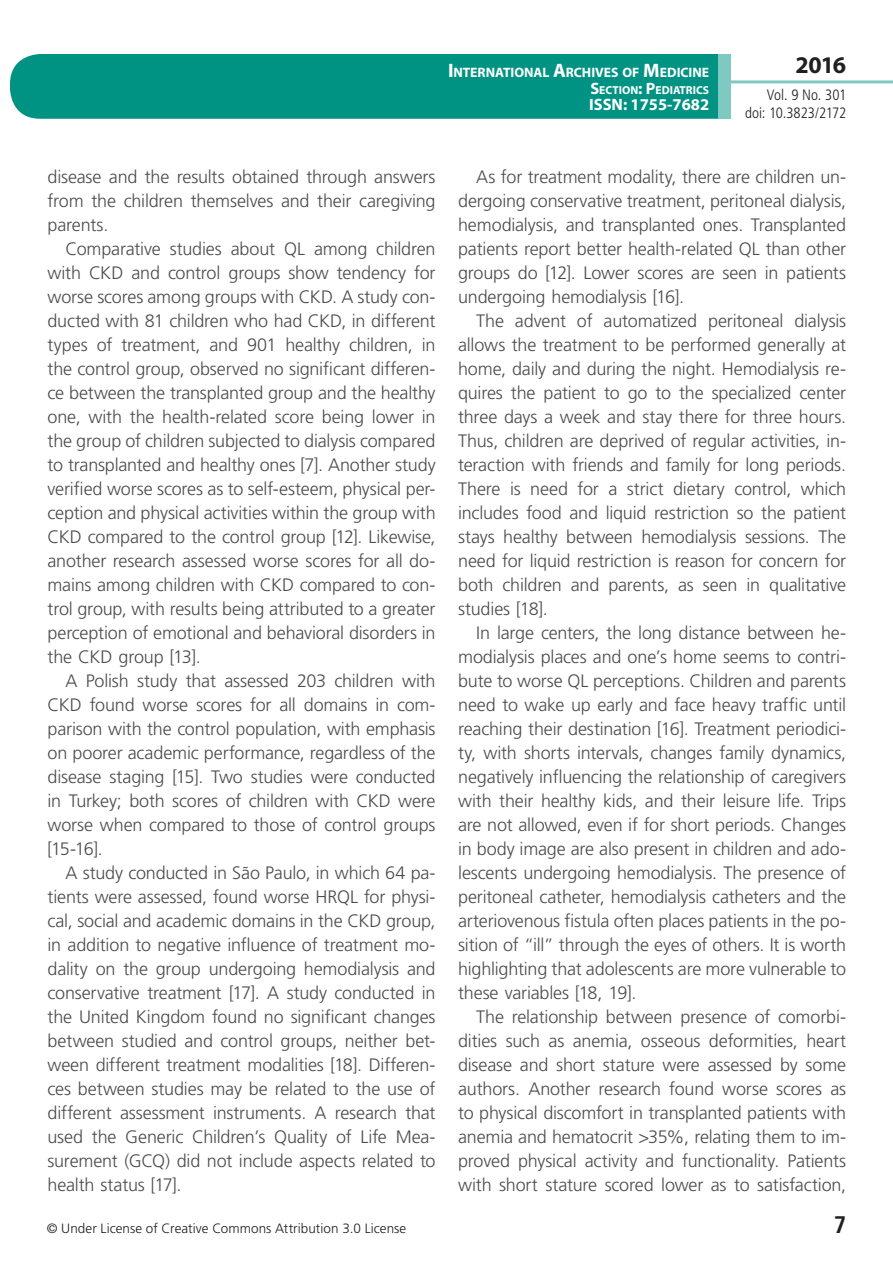
<style>
.page{position:relative;width:893px;height:1263px;background:#fff}
.page>*{position:absolute;margin:0;border:0;box-sizing:border-box;transform-origin:0 0}
.t1{font:700 24px "Myriad Pro";color:#231f20}
.t2{font:700 condensed 24px "Frutiger LT Std";color:#231f20}
.t3{font:300 18px/24px "Frutiger LT Std";letter-spacing:-.01em;color:#4b4c4d;text-align:justify}
.t4{font:700 16.5px "Myriad Pro";color:#fff}
.t5{font:300 condensed 15px/18px "Frutiger LT Std";letter-spacing:-.005em;color:#231f20;text-align:right}
.t6{font:700 13.65px "Myriad Pro";letter-spacing:-.005em;color:#fff}
.t7{font:300 13.5px "Frutiger LT Std";letter-spacing:.005em;color:#231f20}
.t8{font:700 11.55px "Myriad Pro";color:#fff}
.s1{font-size:19.5px}
.s2{font-size:16.5px}
</style>
<div class="page">
<div style="left:10px;top:54px;width:775px;height:65px;background:#009384;border-radius:30px"></div>
<div style="left:732px;top:0;width:161px;height:157px;background:#fff"></div>
<hr style="left:730px;top:80px;width:163px;height:3px;background:#80c9c2">
<div style="left:718px;top:54px;width:13px;height:65px;background:#80c9c2"></div>
<p class="t6" style="left:448px;top:64px;width:263px"><span class="s1">I</span>NTERNATIONAL <span class="s1">A</span>RCHIVES OF <span class="s1">M</span>EDICINE</p>
<p class="t8" style="left:590px;top:82px;width:120px"><span class="s2">S</span>ECTION<span class="s2">: P</span>EDIATRICS</p>
<p class="t4" style="left:589px;top:94px;width:122px">ISSN: 1755-7682</p>
<h1 class="t1" style="left:795px;top:49px;width:52px">2016</h1>
<p class="t5" style="left:745px;top:86px;width:102px">Vol. 9 No. 301 doi: 10.3823/2172</p>
<p class="t3" style="left:48px;top:165px;width:390px">disease and the results obtained through answers from the children themselves and their caregiving parents.</p>
<p class="t3" style="left:48px;top:237px;width:390px;text-indent:18px">Comparative studies about QL among children with CKD and control groups show tendency for worse scores among groups with CKD. A study con&shy;ducted with 81 children who had CKD, in different types of treatment, and 901 healthy children, in the control group, observed no significant differen&shy;ce between the transplanted group and the healthy one, with the health-related score being lower in the group of children subjected to dialysis compared to transplanted and healthy ones [7]. Another study verified worse scores as to self-esteem, physical per&shy;ception and physical activities within the group with CKD compared to the control group [12]. Likewise, another research assessed worse scores for all do&shy;mains among children with CKD compared to con&shy;trol group, with results being attributed to a greater perception of emotional and behavioral disorders in the CKD group [13].</p>
<p class="t3" style="left:48px;top:669px;width:390px;text-indent:18px">A Polish study that assessed 203 children with CKD found worse scores for all domains in com&shy;parison with the control population, with emphasis on poorer academic performance, regardless of the disease staging [15]. Two studies were conducted in Turkey; both scores of children with CKD were worse when compared to those of control groups [15-16].</p>
<p class="t3" style="left:48px;top:861px;width:390px;text-indent:18px">A study conducted in São Paulo, in which 64 pa&shy;tients were assessed, found worse HRQL for physi&shy;cal, social and academic domains in the CKD group, in addition to negative influence of treatment mo&shy;dality on the group undergoing hemodialysis and conservative treatment [17]. A study conducted in the United Kingdom found no significant changes between studied and control groups, neither bet&shy;ween different treatment modalities [18]. Differen&shy;ces between studies may be related to the use of different assessment instruments. A research that used the Generic Children’s Quality of Life Mea&shy;surement (GCQ) did not include aspects related to health status [17].</p>
<p class="t3" style="left:458px;top:165px;width:390px;text-indent:18px">As for treatment modality, there are children un&shy;dergoing conservative treatment, peritoneal dialysis, hemodialysis, and transplanted ones. Transplanted patients report better health-related QL than other groups do [12]. Lower scores are seen in patients undergoing hemodialysis [16].</p>
<p class="t3" style="left:458px;top:309px;width:390px;text-indent:18px">The advent of automatized peritoneal dialysis allows the treatment to be performed generally at home, daily and during the night. Hemodialysis re&shy;quires the patient to go to the specialized center three days a week and stay there for three hours.<br>Thus, children are deprived of regular activities, in&shy;teraction with friends and family for long periods.<br>There is need for a strict dietary control, which includes food and liquid restriction so the patient stays healthy between hemodialysis sessions. The need for liquid restriction is reason for concern for both children and parents, as seen in qualitative studies [18].</p>
<p class="t3" style="left:458px;top:621px;width:390px;text-indent:18px">In large centers, the long distance between he&shy;modialysis places and one’s home seems to contri&shy;bute to worse QL perceptions. Children and parents need to wake up early and face heavy traffic until reaching their destination [16]. Treatment periodici&shy;ty, with shorts intervals, changes family dynamics, negatively influencing the relationship of caregivers with their healthy kids, and their leisure life. Trips are not allowed, even if for short periods. Changes in body image are also present in children and ado&shy;lescents undergoing hemodialysis. The presence of peritoneal catheter, hemodialysis catheters and the arteriovenous fistula often places patients in the po&shy;sition of “ill” through the eyes of others. It is worth highlighting that adolescents are more vulnerable to these variables [18, 19].</p>
<p class="t3" style="left:458px;top:1005px;width:390px;text-indent:18px">The relationship between presence of comorbi&shy;dities such as anemia, osseous deformities, heart disease and short stature were assessed by some authors. Another research found worse scores as to physical discomfort in transplanted patients with anemia and hematocrit &gt;35%, relating them to im&shy;proved physical activity and functionality. Patients with short stature scored lower as to satisfaction,</p>
<p class="t7" style="left:47px;top:1220px;width:361px">© Under License of Creative Commons Attribution 3.0 License</p>
<h1 class="t2" style="left:834px;top:1210px;width:14px">7</h1>
</div>
